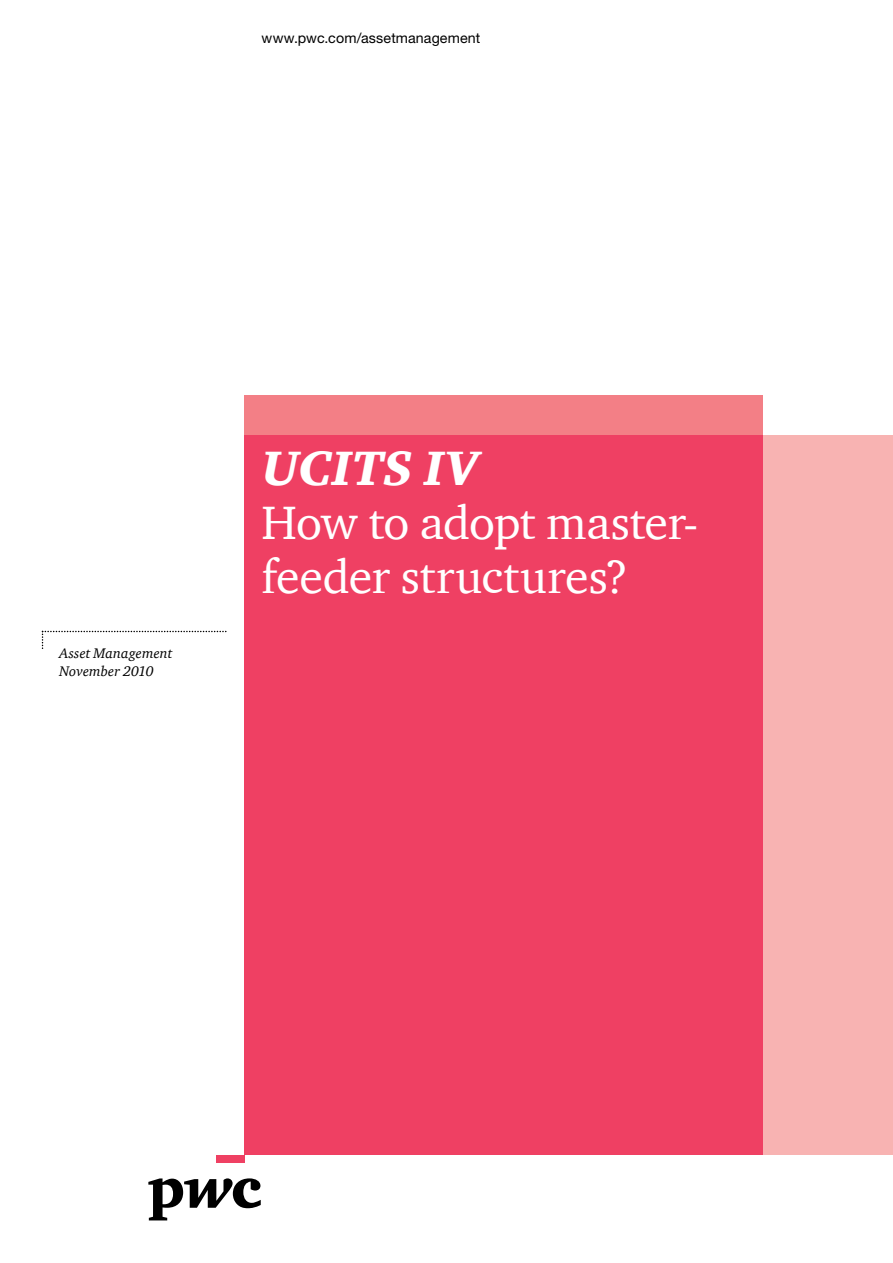
<style>
.page{position:relative;width:893px;height:1263px;background:#fff}
.page>*{position:absolute;margin:0;border:0;box-sizing:border-box;transform-origin:0 0}
.t1{font:italic 900 49.5px "ITC Charter Com";letter-spacing:.005em;color:#fff}
.t2{font:48px/54px "ITC Charter Com";letter-spacing:-.01em;color:#fff}
.t3{font:14.25px "Helvetica Neue";letter-spacing:.01em;color:#000}
.t4{font:italic 14.25px/18px "ITC Charter Com";letter-spacing:.01em;color:#000}
</style>
<div class="page">
<div style="left:216px;top:1155px;width:28px;height:7px;background:#ef4063"></div>
<svg style="left:148px;top:1178px;width:113px;height:42px"></svg>
<div style="left:244px;top:435px;width:649px;height:720px;background:#f8b3b2"></div>
<div style="left:244px;top:395px;width:519px;height:760px;background:#f37f86"></div>
<div style="left:244px;top:435px;width:519px;height:720px;background:#ef4063"></div>
<svg style="left:42px;top:631px;width:185px;height:17px"></svg>
<p class="t3" style="left:261px;top:29px;width:220px">www.pwc.com/assetmanagement</p>
<p class="t4" style="left:60px;top:644px;width:115px">Asset Management<br>November 2010</p>
<p class="t1" style="left:261px;top:438px;width:219px">UCITS IV</p>
<p class="t2" style="left:261px;top:495px;width:438px">How to adopt master&shy;feeder structures?</p>
</div>
